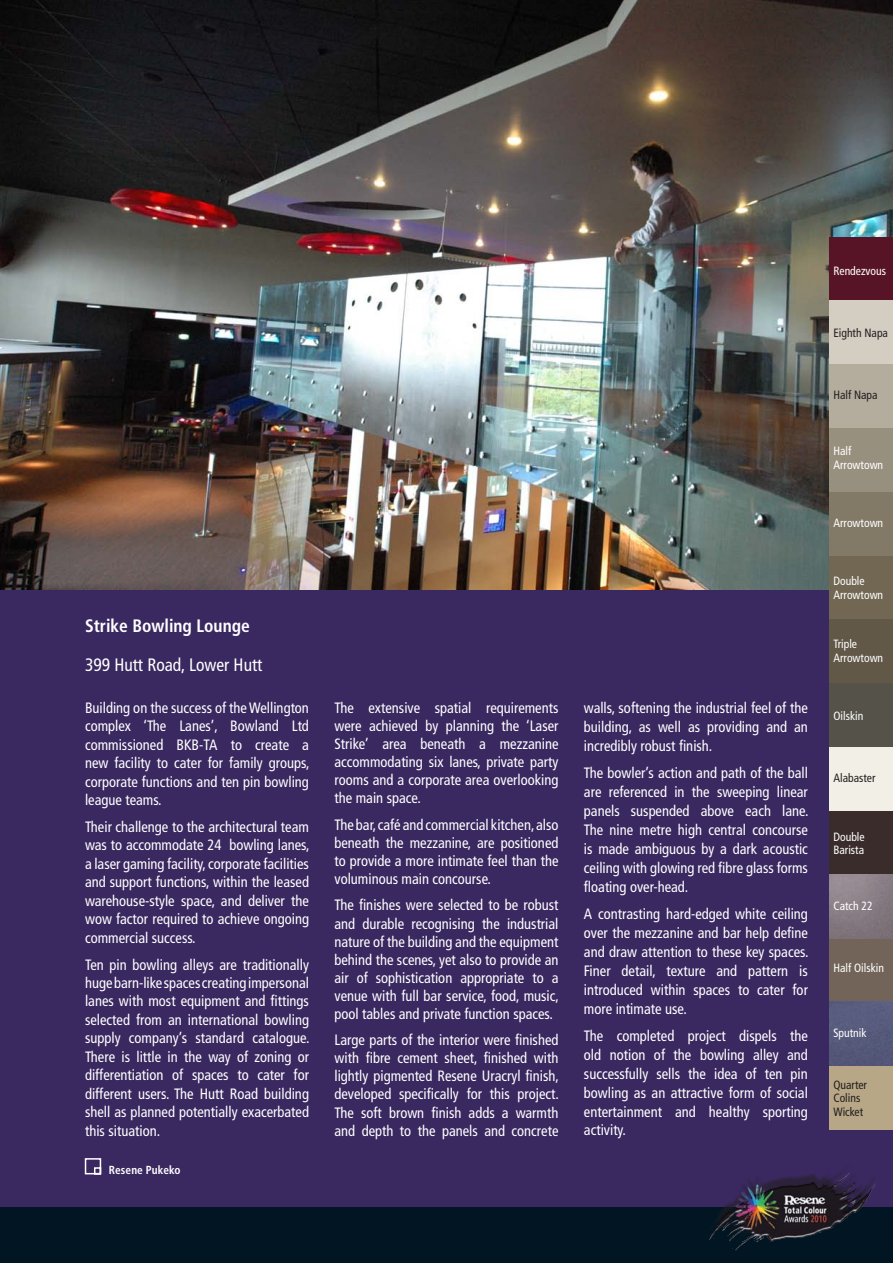
<style>
.page{position:relative;width:893px;height:1263px;background:#fff}
.page>*{position:absolute;margin:0;border:0;box-sizing:border-box;transform-origin:0 0}
.project_sub{font:condensed 18px "Frutiger";color:#fff}
.project{font:700 condensed 18px "Frutiger";color:#fff}
.body{font:condensed 15px/18.5px "Frutiger";color:#fff;text-align:justify}
.body-2{font:condensed 12px/13.5px "Frutiger";color:#fff}
.body-3{font:condensed 12px/13.5px "Frutiger";color:#231f20}
.t1{font:700 condensed 11.7px "Frutiger";letter-spacing:.005em;color:#fff}
</style>
<div class="page">
<div style="left:0;top:580px;width:893px;height:683px;background:#3a2860"></div>
<img style="left:0;top:0;width:893px;height:589px">
<div style="left:829px;top:237px;width:64px;height:63px;background:#561426"></div>
<div style="left:829px;top:300px;width:64px;height:64px;background:#d4cdc2"></div>
<div style="left:829px;top:364px;width:64px;height:64px;background:#b4ad9e"></div>
<div style="left:829px;top:428px;width:64px;height:64px;background:#98907f"></div>
<div style="left:829px;top:492px;width:64px;height:64px;background:#827a67"></div>
<div style="left:829px;top:556px;width:64px;height:63px;background:#716753"></div>
<div style="left:829px;top:619px;width:64px;height:64px;background:#615847"></div>
<div style="left:829px;top:683px;width:64px;height:64px;background:#555349"></div>
<div style="left:829px;top:747px;width:64px;height:64px;background:#f2f0e6"></div>
<div style="left:829px;top:811px;width:64px;height:63px;background:#392c2a"></div>
<div style="left:829px;top:938px;width:64px;height:64px;background:#726459"></div>
<div style="left:829px;top:1066px;width:64px;height:64px;background:#b7a786"></div>
<img style="left:829px;top:874px;width:64px;height:64px">
<div style="left:829px;top:1002px;width:64px;height:64px;background:#565a7b"></div>
<svg style="left:84px;top:1158px;width:18px;height:17px"></svg>
<div style="left:0;top:1208px;width:893px;height:55px;background:#011622"></div>
<img style="left:710px;top:1172px;width:165px;height:78px">
<p class="project" style="left:85px;top:615px;width:166px">Strike Bowling Lounge</p>
<p class="project_sub" style="left:85px;top:654px;width:179px">399 Hutt Road, Lower Hutt</p>
<p class="body" style="left:85px;top:698px;width:226px">Building on the success of the Wellington complex ‘The Lanes’, Bowland Ltd commissioned BKB-TA to create a new facility to cater for family groups, corporate functions and ten pin bowling league teams.</p>
<p class="body" style="left:85px;top:818px;width:226px">Their challenge to the architectural team was to accommodate 24 bowling lanes, a laser gaming facility, corporate facilities and support functions, within the leased warehouse-style space, and deliver the wow factor required to achieve ongoing commercial success.</p>
<p class="body" style="left:85px;top:955px;width:226px">Ten pin bowling alleys are traditionally huge barn-like spaces creating impersonal lanes with most equipment and fittings selected from an international bowling supply company’s standard catalogue.<br>There is little in the way of zoning or differentiation of spaces to cater for different users. The Hutt Road building shell as planned potentially exacerbated this situation.</p>
<p class="t1" style="left:109px;top:1163px;width:73px">Resene Pukeko</p>
<p class="body" style="left:334px;top:699px;width:225px;line-height:18px">The extensive spatial requirements were achieved by planning the ‘Laser Strike’ area beneath a mezzanine accommodating six lanes, private party rooms and a corporate area overlooking the main space.</p>
<p class="body" style="left:334px;top:816px;width:225px;line-height:18px">The bar, café and commercial kitchen, also beneath the mezzanine, are positioned to provide a more intimate feel than the voluminous main concourse.</p>
<p class="body" style="left:334px;top:896px;width:226px;line-height:18px">The finishes were selected to be robust and durable recognising the industrial nature of the building and the equipment behind the scenes, yet also to provide an air of sophistication appropriate to a venue with full bar service, food, music, pool tables and private function spaces.</p>
<p class="body" style="left:334px;top:1031px;width:226px;line-height:18px">Large parts of the interior were finished with fibre cement sheet, finished with lightly pigmented Resene Uracryl finish, developed specifically for this project.<br>The soft brown finish adds a warmth and depth to the panels and concrete</p>
<p class="body" style="left:584px;top:698px;width:225px;line-height:18.9px">walls, softening the industrial feel of the building, as well as providing and an incredibly robust finish.</p>
<p class="body" style="left:584px;top:764px;width:226px;line-height:18.9px">The bowler’s action and path of the ball are referenced in the sweeping linear panels suspended above each lane.<br>The nine metre high central concourse is made ambiguous by a dark acoustic ceiling with glowing red fibre glass forms floating over-head.</p>
<p class="body" style="left:584px;top:904px;width:226px;line-height:18.9px">A contrasting hard-edged white ceiling over the mezzanine and bar help define and draw attention to these key spaces.<br>Finer detail, texture and pattern is introduced within spaces to cater for more intimate use.</p>
<p class="body" style="left:584px;top:1026px;width:225px;line-height:18.9px">The completed project dispels the old notion of the bowling alley and successfully sells the idea of ten pin bowling as an attractive form of social entertainment and healthy sporting activity.</p>
<p class="body-2" style="left:833px;top:264px;width:54px">Rendezvous</p>
<p class="body-3" style="left:833px;top:326px;width:56px">Eighth Napa</p>
<p class="body-3" style="left:833px;top:388px;width:46px">Half Napa</p>
<p class="body-2" style="left:833px;top:444px;width:51px">Half<br>Arrowtown</p>
<p class="body-2" style="left:833px;top:516px;width:51px">Arrowtown</p>
<p class="body-2" style="left:833px;top:574px;width:51px">Double<br>Arrowtown</p>
<p class="body-2" style="left:833px;top:637px;width:51px">Triple<br>Arrowtown</p>
<p class="body-2" style="left:833px;top:709px;width:31px">Oilskin</p>
<p class="body-3" style="left:833px;top:771px;width:44px">Alabaster</p>
<p class="body-2" style="left:833px;top:830px;width:33px">Double<br>Barista</p>
<p class="body-2" style="left:833px;top:899px;width:41px">Catch 22</p>
<p class="body-2" style="left:833px;top:962px;width:52px">Half Oilskin</p>
<p class="body-2" style="left:833px;top:1026px;width:35px">Sputnik</p>
<p class="body-3" style="left:833px;top:1078px;width:35px">Quarter<br>Colins<br>Wicket</p>
</div>
